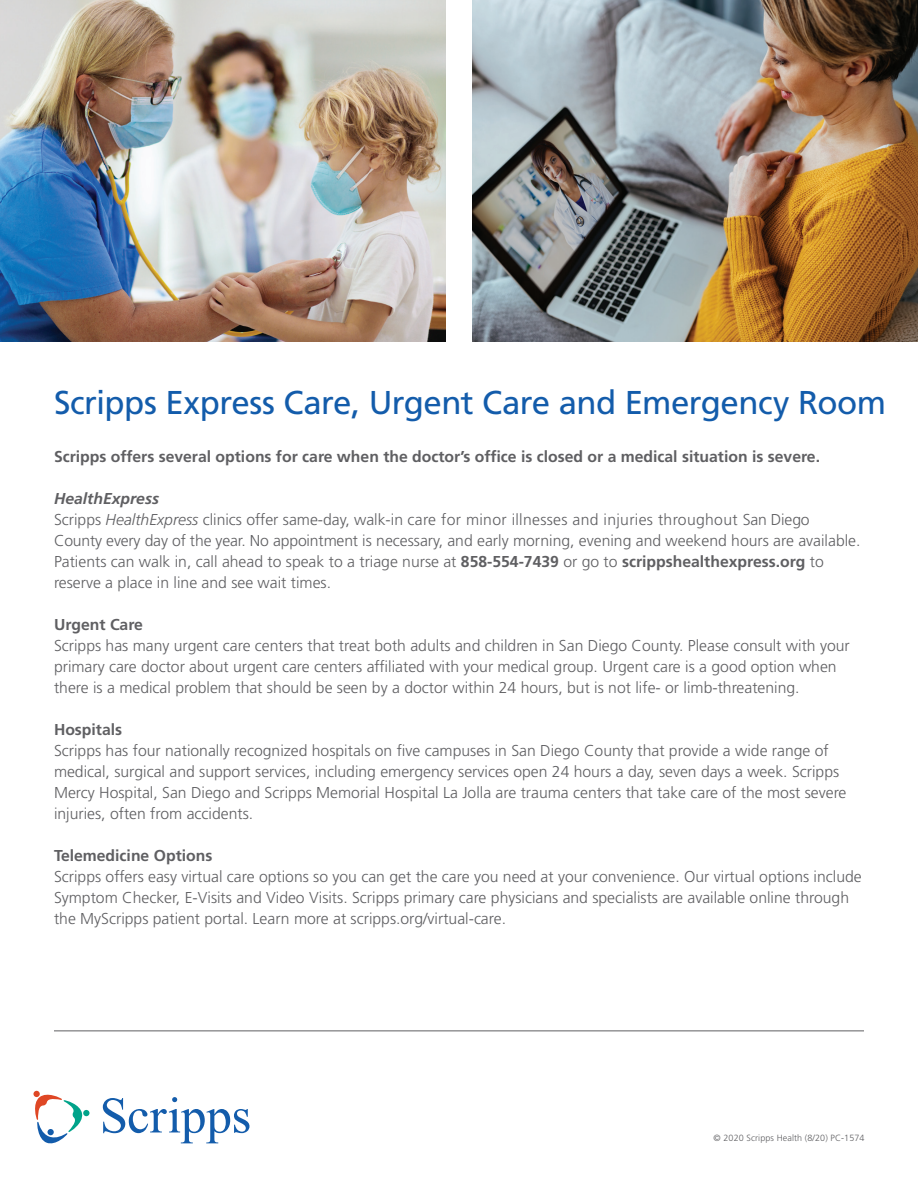
<style>
.page{position:relative;width:918px;height:1188px;background:#fff}
.page>*{position:absolute;margin:0;border:0;box-sizing:border-box;transform-origin:0 0}
.t1{font:33px "Frutiger LT Std";letter-spacing:-.015em;color:#135cab}
.t2{font:300 15.75px/21px "Frutiger LT Std";color:#5f5f62}
.t3{font:700 15.75px "Frutiger LT Std";color:#5f5f62}
.t4{font:300 9px "Frutiger LT Std";letter-spacing:.01em;color:#5f5f62}
.s1{font-weight:700;font-style:italic}
.s2{font-style:italic}
.s3{font-weight:700}
</style>
<div class="page">
<svg style="left:33px;top:1091px;width:56px;height:53px"></svg>
<svg style="left:103px;top:1097px;width:146px;height:46px"></svg>
<hr style="left:54px;top:1030px;width:810px;height:1px;background:#5f5f62">
<img style="left:472px;top:0;width:446px;height:342px">
<img style="left:0;top:0;width:446px;height:342px">
<h1 class="t1" style="left:54px;top:383px;width:834px">Scripps Express Care, Urgent Care and Emergency Room</h1>
<p class="t3" style="left:54px;top:447px;width:768px">Scripps offers several options for care when the doctor’s office is closed or a medical situation is severe.</p>
<p class="t2" style="left:54px;top:488px;width:808px"><span class="s1">HealthExpress<br></span>Scripps <span class="s2">HealthExpress</span> clinics offer same-day, walk-in care for minor illnesses and injuries throughout San Diego County every day of the year. No appointment is necessary, and early morning, evening and weekend hours are available.<br>Patients can walk in, call ahead to speak to a triage nurse at <span class="s3">858-554-7439</span> or go to <span class="s3">scrippshealthexpress.org</span> to reserve a place in line and see wait times.</p>
<p class="t3" style="left:54px;top:615px;width:90px">Urgent Care</p>
<p class="t2" style="left:54px;top:635px;width:797px">Scripps has many urgent care centers that treat both adults and children in San Diego County. Please consult with your primary care doctor about urgent care centers affiliated with your medical group. Urgent care is a good option when there is a medical problem that should be seen by a doctor within 24 hours, but is not life- or limb-threatening.</p>
<p class="t3" style="left:54px;top:720px;width:70px">Hospitals</p>
<p class="t2" style="left:54px;top:740px;width:794px">Scripps has four nationally recognized hospitals on five campuses in San Diego County that provide a wide range of medical, surgical and support services, including emergency services open 24 hours a day, seven days a week. Scripps Mercy Hospital, San Diego and Scripps Memorial Hospital La Jolla are trauma centers that take care of the most severe injuries, often from accidents.</p>
<p class="t3" style="left:54px;top:846px;width:160px">Telemedicine Options</p>
<p class="t2" style="left:54px;top:866px;width:809px">Scripps offers easy virtual care options so you can get the care you need at your convenience. Our virtual options include<br>Symptom Checker, E-Visits and Video Visits. Scripps primary care physicians and specialists are available online through the MyScripps patient portal. Learn more at scripps.org/virtual-care.</p>
<p class="t4" style="left:714px;top:1133px;width:152px">© 2020 Scripps Health (8/20) PC-1574</p>
</div>
